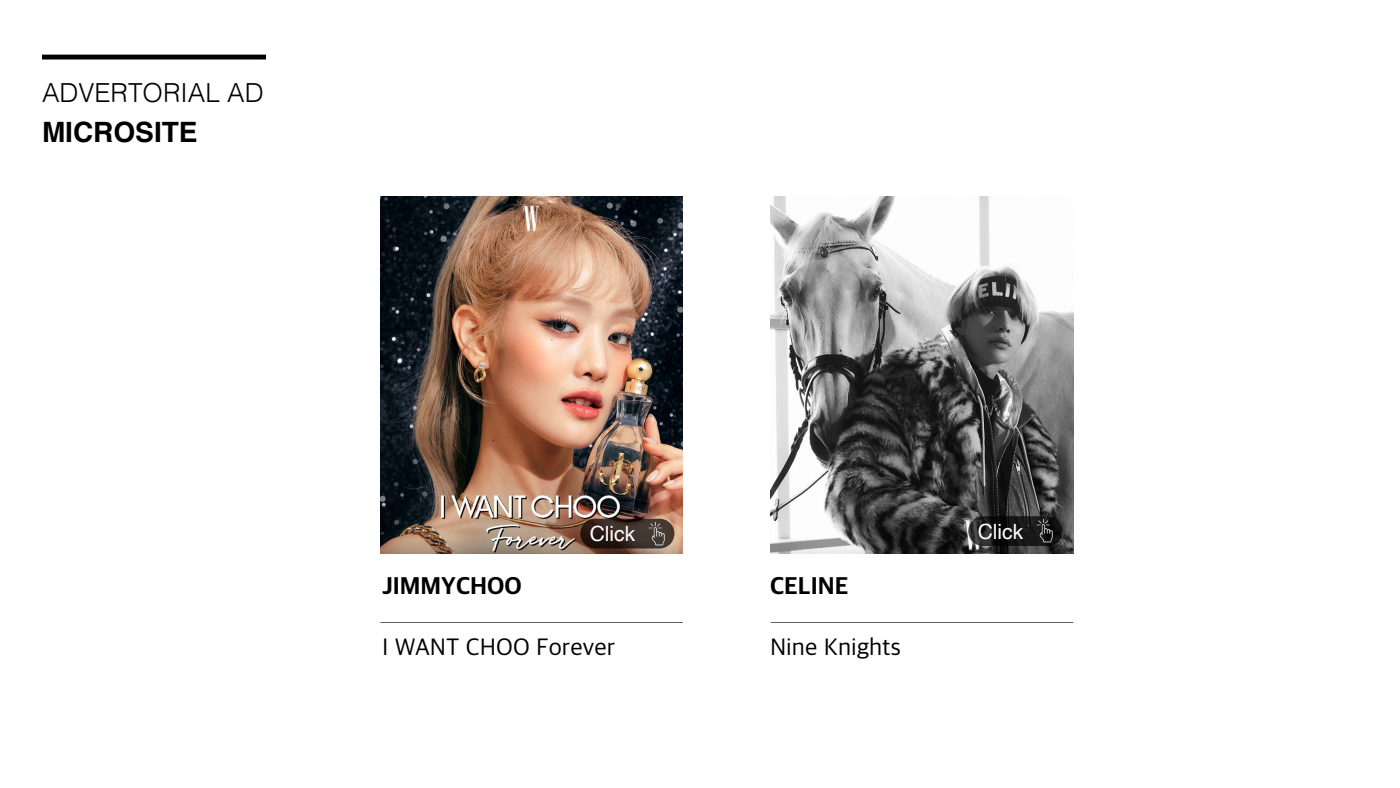
<style>
.page{position:relative;width:1400px;height:788px;background:#fff}
.page>*{position:absolute;margin:0;border:0;box-sizing:border-box;transform-origin:0 0}
.t1{font:700 28px "Helvetica";color:#000}
.t2{font:300 26.25px "Helvetica";color:#000}
.t3{font:24.5px "Apple SD Gothic Neo";color:#000}
.t4{font:800 24.5px "Apple SD Gothic Neo";color:#000}
.t5{font:21px "Helvetica";color:#fff}
</style>
<div class="page">
<img style="left:380px;top:196px;width:303px;height:357px">
<img style="left:771px;top:196px;width:302px;height:357px">
<hr style="left:380px;top:622px;width:303px;height:1px;background:#000">
<hr style="left:771px;top:622px;width:302px;height:1px;background:#000">
<hr style="left:42px;top:55px;width:224px;height:4px;background:#000300">
<svg style="left:580px;top:518px;width:94px;height:30px;background:#35251f"></svg>
<img style="left:644px;top:520px;width:26px;height:26px">
<svg style="left:968px;top:516px;width:94px;height:30px;background:#1a1a1a"></svg>
<img style="left:1032px;top:517px;width:26px;height:26px">
<p class="t2" style="left:42px;top:70px;width:223px">ADVERTORIAL AD</p>
<p class="t1" style="left:42px;top:115px;width:157px">MICROSITE</p>
<p class="t4" style="left:382px;top:568px;width:141px">JIMMYCHOO</p>
<p class="t5" style="left:590px;top:517px;width:47px">Click</p>
<p class="t5" style="left:978px;top:515px;width:47px">Click</p>
<p class="t4" style="left:770px;top:568px;width:80px">CELINE</p>
<p class="t3" style="left:382px;top:631px;width:235px">I WANT CHOO Forever</p>
<p class="t3" style="left:770px;top:631px;width:132px">Nine Knights</p>
</div>
